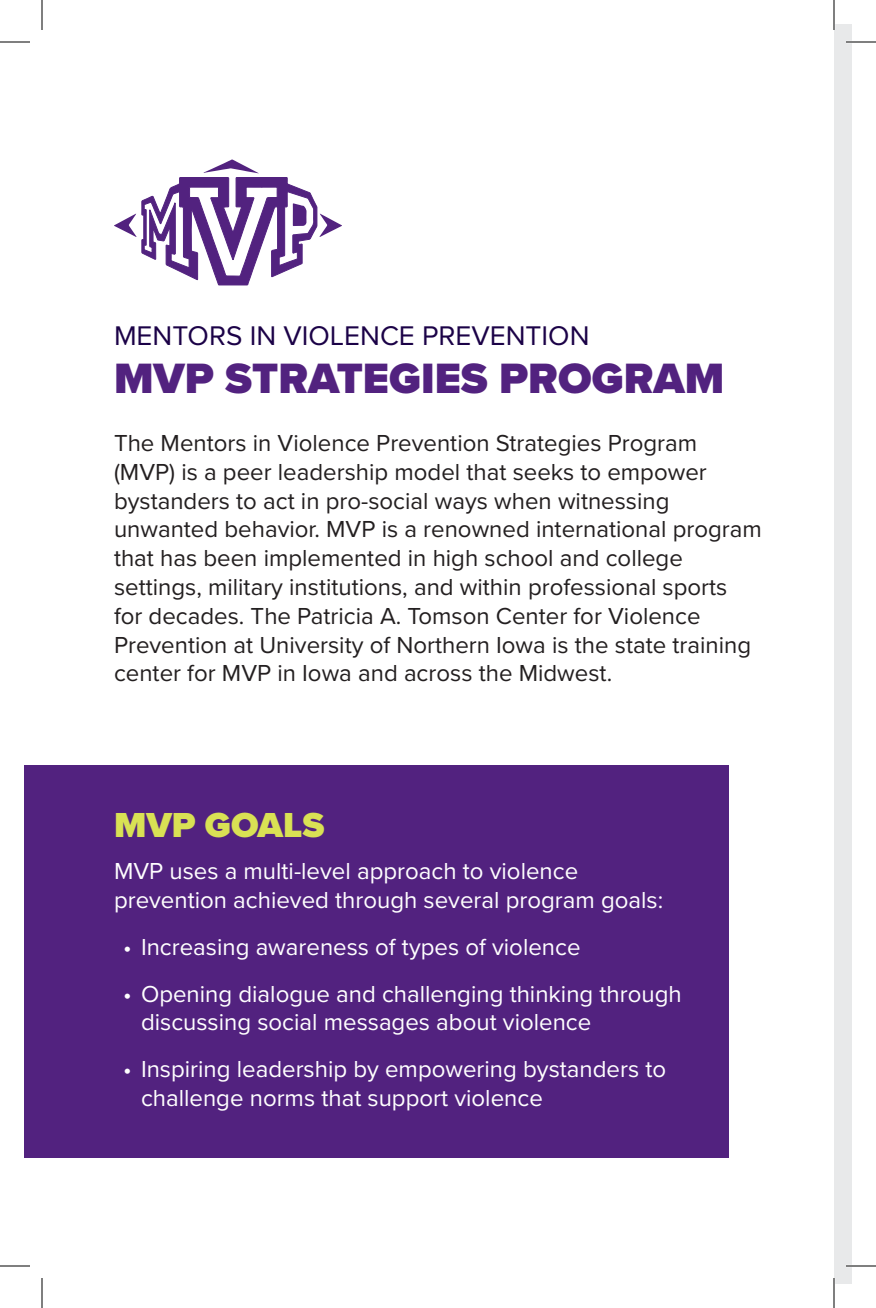
<style>
.page{position:relative;width:876px;height:1308px;background:#fff}
.page>*{position:absolute;margin:0;border:0;box-sizing:border-box;transform-origin:0 0}
.t1{font:900 44px "Proxima Nova";color:#52227f}
.t2{font:900 36px "Proxima Nova";color:#d9e154}
.t3{font:28px "Proxima Nova";color:#1b0247}
.t4{font:24px/28.8px "Proxima Nova";color:#231f20}
.t5{font:24px/28.8px "Proxima Nova";color:#fff}
</style>
<div class="page">
<div style="left:834px;top:24px;width:18px;height:1260px;background:#e8e9ea"></div>
<div style="left:24px;top:766px;width:705px;height:392px;background:#52227f"></div>
<svg style="left:114px;top:159px;width:228px;height:126px"></svg>
<hr style="left:846px;top:41px;width:30px;height:2px;background:#fff">
<hr style="left:846px;top:1265px;width:30px;height:2px;background:#fff">
<hr style="left:0;top:42px;width:30px;height:1px;background:#000">
<hr style="left:846px;top:42px;width:30px;height:1px;background:#000">
<hr style="left:0;top:1266px;width:30px;height:1px;background:#000">
<hr style="left:846px;top:1266px;width:30px;height:1px;background:#000">
<hr style="left:42px;top:0;width:1px;height:30px;background:#000">
<hr style="left:42px;top:1278px;width:1px;height:30px;background:#000">
<hr style="left:834px;top:0;width:1px;height:30px;background:#000">
<hr style="left:834px;top:1278px;width:1px;height:30px;background:#000">
<p class="t3" style="left:114px;top:315px;width:477px">MENTORS IN VIOLENCE PREVENTION</p>
<p class="t1" style="left:114px;top:346px;width:612px">MVP STRATEGIES PROGRAM</p>
<p class="t4" style="left:114px;top:428px;width:649px">The Mentors in Violence Prevention Strategies Program (MVP) is a peer leadership model that seeks to empower bystanders to act in pro-social ways when witnessing unwanted behavior. MVP is a renowned international program that has been implemented in high school and college settings, military institutions, and within professional sports for decades. The Patricia A. Tomson Center for Violence Prevention at University of Northern Iowa is the state training center for MVP in Iowa and across the Midwest.</p>
<p class="t2" style="left:114px;top:798px;width:212px">MVP GOALS</p>
<p class="t5" style="left:114px;top:856px;width:551px">MVP uses a multi-level approach to violence prevention achieved through several program goals:</p>
<p class="t5" style="left:123px;top:931px;width:459px">• Increasing awareness of types of violence</p>
<p class="t5" style="left:141px;top:978px;width:542px;text-indent:-18px">• Opening dialogue and challenging thinking through discussing social messages about violence</p>
<p class="t5" style="left:141px;top:1054px;width:527px;text-indent:-18px">• Inspiring leadership by empowering bystanders to challenge norms that support violence</p>
</div>
